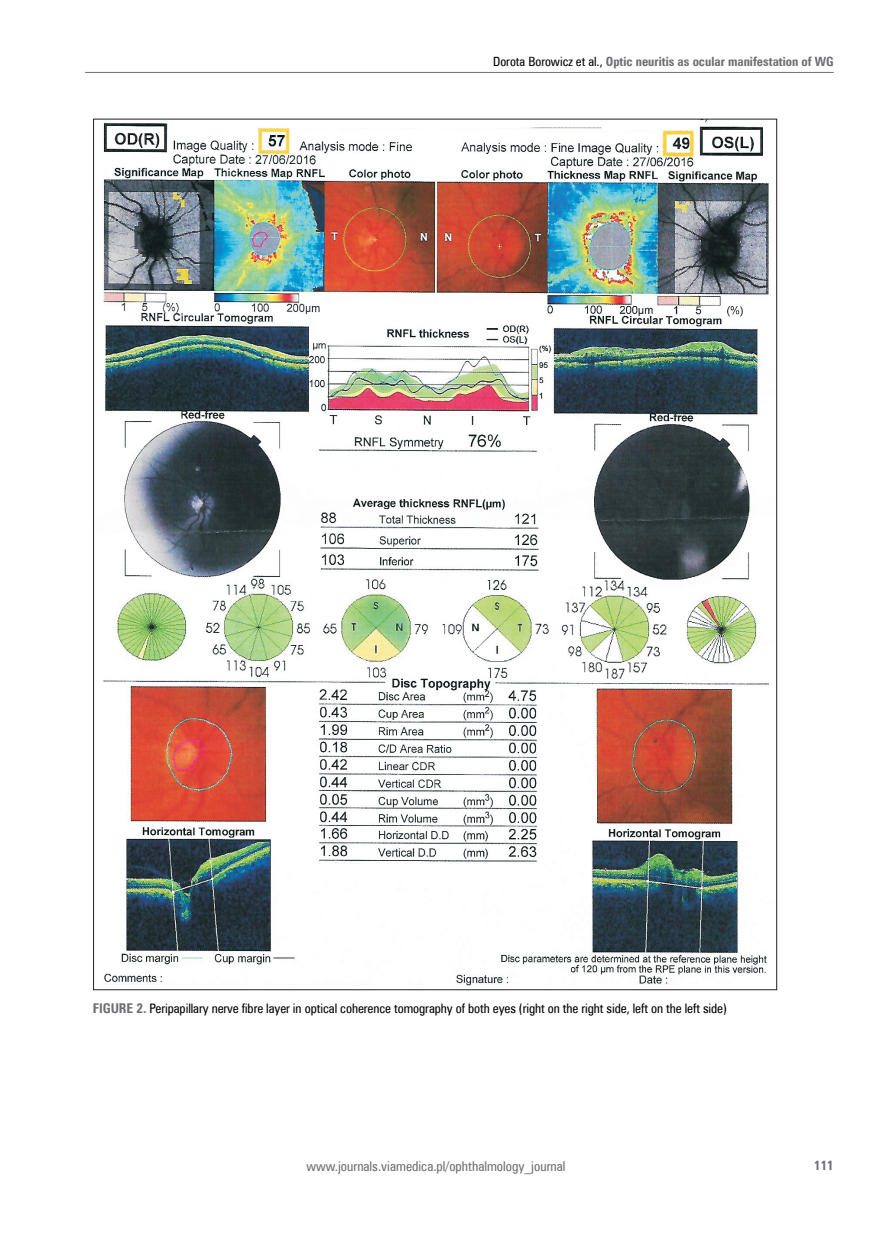
<style>
.page{position:relative;width:872px;height:1234px;background:#fff}
.page>*{position:absolute;margin:0;border:0;box-sizing:border-box;transform-origin:0 0}
.t1{font:13.5px "Zurich Cn EU";color:#6d6e71}
.t2{font:700 13.5px "Zurich Cn EU";color:#6d6e71}
.t3{font:700 13.2px "Zurich Cn EU";color:#6d6e71}
.t4{font:13.05px "Zurich Cn EU";letter-spacing:-.005em;color:#000}
.t5{font:700 12.75px "Zurich Cn EU";color:#6d6e71}
.s1{font-weight:400;color:#000}
.s2{font-weight:700;font-size:13.5px;color:#6d6e71}
</style>
<div class="page">
<hr style="left:85px;top:72px;width:748px;height:1px;background:#6d6e71">
<img style="left:103px;top:121px;width:666px;height:865px">
<p class="t5" style="left:493px;top:53px;width:342px"><span class="s1">Dorota Borowicz et al.,</span> Optic neuritis as ocular manifestation of WG</p>
<p class="t2" style="left:93px;top:999px;width:14px">FIGURE</p>
<p class="t4" style="left:136px;top:1000px;width:592px"><span class="s2">2.</span> Peripapillary nerve fibre layer in optical coherence tomography of both eyes (right on the right side, left on the left side)</p>
<p class="t1" style="left:306px;top:1157px;width:260px">www.journals.viamedica.pl/ophthalmology_journal</p>
<p class="t3" style="left:814px;top:1157px;width:21px">111</p>
</div>
